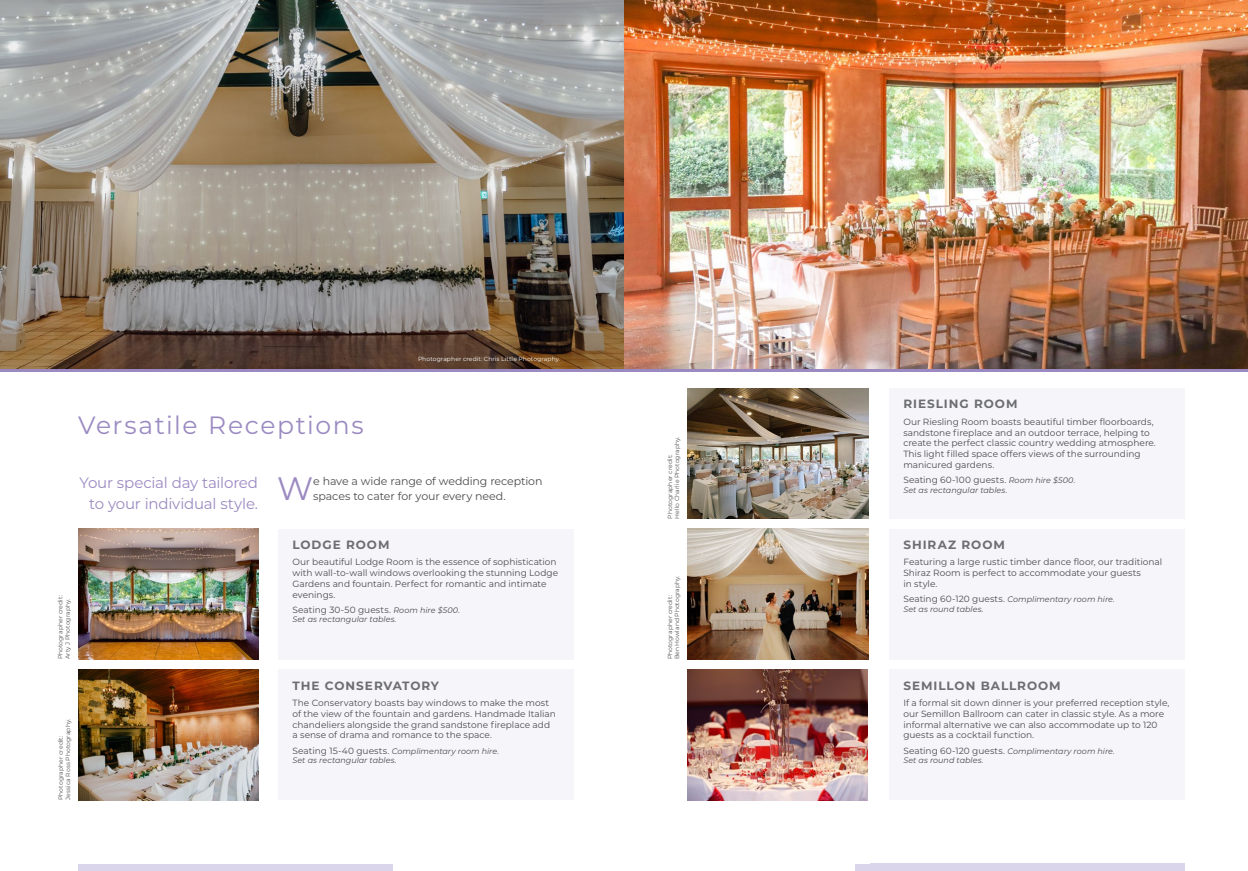
<style>
.page{position:relative;width:1248px;height:871px;background:#fff}
.page>*{position:absolute;margin:0;border:0;box-sizing:border-box;transform-origin:0 0}
.t1{font:32.4px "Montserrat";color:#9b8ac1}
.t2{font:25px "Montserrat";letter-spacing:.06em;color:#9b8ac1}
.t3{font:15px/21px "Montserrat";letter-spacing:-.015em;color:#9b8ac1;text-align:right}
.t4{font:700 12px "Montserrat";letter-spacing:.08em;color:#6d6e71}
.t5{font:11px/15px "Montserrat";letter-spacing:-.01em;color:#4a4c4b}
.t6{font:9px/10.8px "Montserrat";color:#4a4c4b}
.t7{font:italic 8px/9.6px "Montserrat";color:#4a4c4b}
.t8{font:6px/7.2px "Montserrat";letter-spacing:.015em;color:#4a4c4b}
.t9{font:6px "Montserrat";letter-spacing:.015em;color:#fff}
.s1{font-style:italic;font-size:8px}
.s2{font-style:normal;font-size:9px}
</style>
<div class="page">
<div style="left:855px;top:863px;width:314px;height:7px;background:#dad5ea"></div>
<div style="left:78px;top:863px;width:314px;height:7px;background:#dad5ea"></div>
<img style="left:0;top:0;width:624px;height:369px">
<hr style="left:0;top:369px;width:624px;height:2px;background:#9b8ac1">
<div style="left:870px;top:863px;width:314px;height:7px;background:#dad5ea"></div>
<img style="left:624px;top:0;width:623px;height:369px">
<div style="left:889px;top:528px;width:295px;height:131px;background:#f6f5fa"></div>
<div style="left:278px;top:528px;width:295px;height:131px;background:#f6f5fa"></div>
<div style="left:889px;top:669px;width:295px;height:130px;background:#f6f5fa"></div>
<div style="left:278px;top:669px;width:295px;height:130px;background:#f6f5fa"></div>
<div style="left:889px;top:388px;width:295px;height:130px;background:#f6f5fa"></div>
<hr style="left:624px;top:369px;width:623px;height:2px;background:#9b8ac1">
<img style="left:687px;top:528px;width:181px;height:131px">
<img style="left:687px;top:388px;width:181px;height:130px">
<img style="left:687px;top:669px;width:180px;height:130px">
<img style="left:78px;top:669px;width:180px;height:130px">
<img style="left:78px;top:528px;width:180px;height:131px">
<p class="t9" style="left:418px;top:355px;width:144px">Photographer credit: Chris Little Photography.</p>
<h2 class="t2" style="left:78px;top:408px;width:287px">Versatile Receptions</h2>
<h1 class="t1" style="left:277px;top:465px;width:38px">W</h1>
<p class="t5" style="left:313px;top:472px;width:231px">e have a wide range of wedding reception spaces to cater for your every need.</p>
<h3 class="t3" style="left:80px;top:472px;width:180px">Your special day tailored to your individual style.</h3>
<p class="t8" style="left:57px;top:659px;width:66px;rotate:-90deg">Photographer credit:<br>Arty J Photography.</p>
<p class="t8" style="left:57px;top:799px;width:83px;rotate:-90deg">Photographer credit:<br>Jessica Ross Photography.</p>
<h3 class="t4" style="left:292px;top:536px;width:98px">LODGE ROOM</h3>
<p class="t6" style="left:292px;top:556px;width:267px">Our beautiful Lodge Room is the essence of sophistication with wall-to-wall windows overlooking the stunning Lodge Gardens and fountain. Perfect for romantic and intimate evenings.</p>
<p class="t6" style="left:292px;top:603px;width:169px">Seating 30-50 guests. <span class="s1">Room hire $500.</span></p>
<p class="t7" style="left:292px;top:614px;width:106px">Set as rectangular tables.</p>
<h3 class="t4" style="left:292px;top:676px;width:148px">THE CONSERVATORY</h3>
<p class="t6" style="left:292px;top:696px;width:265px">The Conservatory boasts bay windows to make the most of the view of the fountain and gardens. Handmade Italian chandeliers alongside the grand sandstone fi replace add a sense of drama and romance to the space.</p>
<p class="t7" style="left:292px;top:745px;width:208px"><span class="s2">Seating 15-40 guests.</span> Complimentary room hire.<br>Set as rectangular tables.</p>
<p class="t8" style="left:666px;top:518px;width:84px;rotate:-90deg">Photographer credit:<br>Hello Charlie Photography.</p>
<p class="t8" style="left:666px;top:659px;width:85px;rotate:-90deg">Photographer credit:<br>Ben Howland Photography.</p>
<h3 class="t4" style="left:903px;top:395px;width:116px">RIESLING ROOM</h3>
<p class="t6" style="left:903px;top:415px;width:254px">Our Riesling Room boasts beautiful timber floorboards, sandstone fi replace and an outdoor terrace, helping to create the perfect classic country wedding atmosphere.<br>This light fi lled space offers views of the surrounding manicured gardens.</p>
<p class="t6" style="left:903px;top:474px;width:173px">Seating 60-100 guests. <span class="s1">Room hire $500.</span></p>
<p class="t7" style="left:903px;top:484px;width:106px">Set as rectangular tables.</p>
<h3 class="t4" style="left:903px;top:535px;width:103px">SHIRAZ ROOM</h3>
<p class="t6" style="left:903px;top:556px;width:260px">Featuring a large rustic timber dance floor, our traditional<br>Shiraz Room is perfect to accommodate your guests<br>in style.</p>
<p class="t7" style="left:903px;top:594px;width:213px"><span class="s2">Seating 60-120 guests.</span> Complimentary room hire.<br>Set as round tables.</p>
<h3 class="t4" style="left:903px;top:676px;width:159px">SEMILLON BALLROOM</h3>
<p class="t6" style="left:903px;top:696px;width:267px">If a formal sit down dinner is your preferred reception style, our Semillon Ballroom can cater in classic style. As a more informal alternative we can also accommodate up to 120 guests as a cocktail function.</p>
<p class="t7" style="left:903px;top:745px;width:213px"><span class="s2">Seating 60-120 guests.</span> Complimentary room hire.<br>Set as round tables.</p>
</div>
